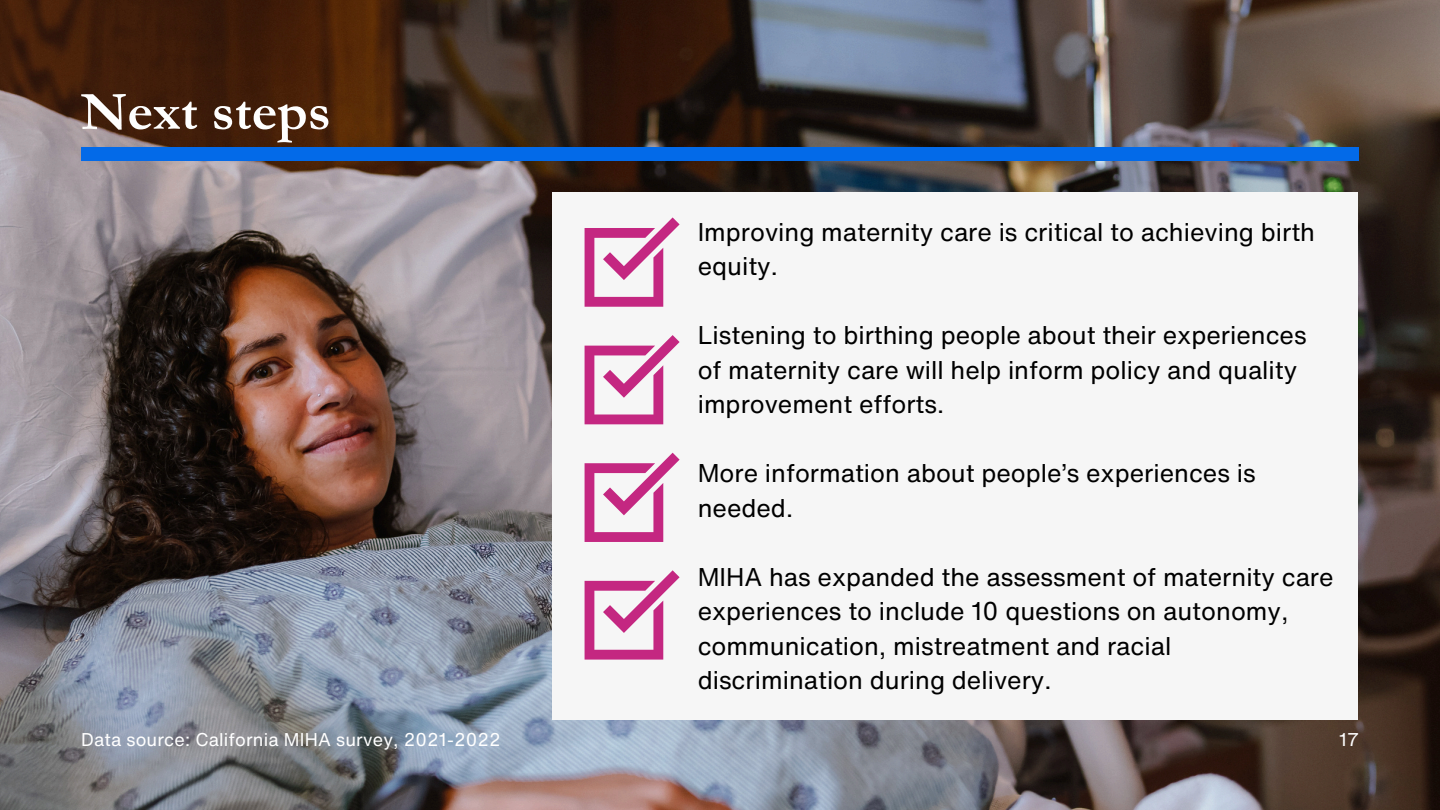
<style>
.page{position:relative;width:1440px;height:810px;background:#fff}
.page>*{position:absolute;margin:0;border:0;box-sizing:border-box;transform-origin:0 0}
.t1{font:700 55px "Garamond";color:#fefefe}
.t2{font:25px/34.5px "Helvetica Now Text";color:#000}
.t3{font:18px "Helvetica Now Text";letter-spacing:.01em;color:#fff}
</style>
<div class="page">
<img style="left:0;top:0;width:1440px;height:810px">
<div style="left:553px;top:192px;width:805px;height:528px;background:#f6f6f6"></div>
<svg style="left:585px;top:217px;width:95px;height:90px"></svg>
<svg style="left:585px;top:335px;width:95px;height:89px"></svg>
<svg style="left:585px;top:453px;width:95px;height:89px"></svg>
<svg style="left:585px;top:570px;width:95px;height:90px"></svg>
<div style="left:81px;top:147px;width:1278px;height:14px;background:#036ae8"></div>
<h2 class="t1" style="left:81px;top:82px;width:251px">Next steps</h2>
<h1 class="t2" style="left:698px;top:214px;width:619px">Improving maternity care is critical to achieving birth equity.</h1>
<p class="t2" style="left:698px;top:318px;width:611px">Listening to birthing people about their experiences of maternity care will help inform policy and quality improvement efforts.</p>
<p class="t2" style="left:698px;top:456px;width:560px">More information about people’s experiences is needed.</p>
<p class="t2" style="left:698px;top:559px;width:637px">MIHA has expanded the assessment of maternity care experiences to include 10 questions on autonomy, communication, mistreatment and racial discrimination during delivery.</p>
<p class="t3" style="left:81px;top:726px;width:421px">Data source: California MIHA survey, 2021-2022</p>
<p class="t3" style="left:1339px;top:726px;width:21px">17</p>
</div>
